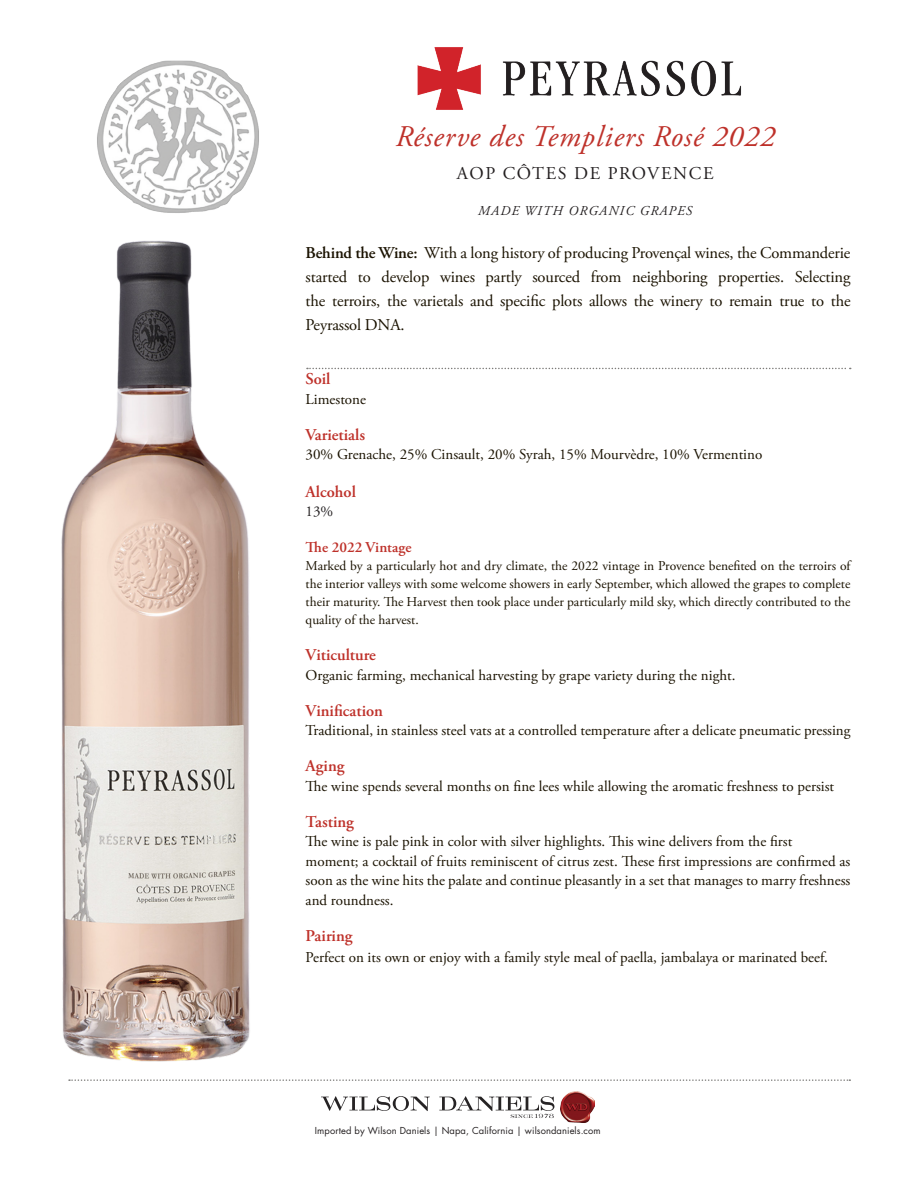
<style>
.page{position:relative;width:918px;height:1188px;background:#fff}
.page>*{position:absolute;margin:0;border:0;box-sizing:border-box;transform-origin:0 0}
.t1{font:italic 30px "Adobe Garamond Pro";letter-spacing:.03em;color:#be312a}
.t2{font:18px "Adobe Garamond Pro";letter-spacing:.09em;color:#231f20}
.t3{font:16.5px/24px "Adobe Garamond Pro";letter-spacing:-.01em;color:#1a1200;text-align:justify}
.t4{font:600 16.5px "Adobe Garamond Pro";color:#be312a}
.t5{font:15px/19.5px "Adobe Garamond Pro";color:#1a1200;text-align:justify}
.t6{font:600 15px "Adobe Garamond Pro";color:#be312a}
.t7{font:15px "Adobe Garamond Pro";color:#231f20}
.t8{font:13.5px/18px "Adobe Garamond Pro";color:#1a1200;text-align:justify}
.t9{font:italic 13.5px "Adobe Garamond Pro";letter-spacing:.09em;color:#231f20}
.t10{font:9.3px "Futura Std";letter-spacing:.01em;color:#231f20}
.s1{font-weight:600}
</style>
<div class="page">
<svg style="left:69px;top:1079px;width:781px;height:2px"></svg>
<svg style="left:321px;top:1096px;width:109px;height:15px"></svg>
<img style="left:561px;top:1091px;width:34px;height:32px">
<svg style="left:439px;top:1096px;width:115px;height:22px"></svg>
<img style="left:417px;top:47px;width:325px;height:63px">
<img style="left:97px;top:60px;width:162px;height:153px">
<svg style="left:307px;top:368px;width:544px;height:1px"></svg>
<img style="left:61px;top:240px;width:189px;height:822px">
<p class="t1" style="left:395px;top:119px;width:381px">Réserve des Templiers Rosé 2022</p>
<p class="t2" style="left:457px;top:163px;width:258px">AOP CÔTES DE PROVENCE</p>
<p class="t9" style="left:478px;top:203px;width:216px">MADE WITH ORGANIC GRAPES</p>
<p class="t3" style="left:306px;top:242px;width:546px"><span class="s1">Behind the Wine:</span> With a long history of producing Provençal wines, the Commanderie started to develop wines partly sourced from neighboring properties. Selecting the terroirs, the varietals and specific plots allows the winery to remain true to the Peyrassol DNA.</p>
<p class="t4" style="left:306px;top:369px;width:26px">Soil</p>
<p class="t5" style="left:306px;top:390px;width:62px">Limestone</p>
<p class="t4" style="left:306px;top:425px;width:61px">Varietials</p>
<p class="t5" style="left:306px;top:445px;width:458px">30% Grenache, 25% Cinsault, 20% Syrah, 15% Mourvèdre, 10% Vermentino</p>
<p class="t4" style="left:306px;top:482px;width:52px">Alcohol</p>
<p class="t7" style="left:306px;top:502px;width:29px">13%</p>
<p class="t6" style="left:306px;top:539px;width:107px">The 2022 Vintage</p>
<p class="t8" style="left:306px;top:557px;width:546px">Marked by a particularly hot and dry climate, the 2022 vintage in Provence benefited on the terroirs of the interior valleys with some welcome showers in early September, which allowed the grapes to complete their maturity. The Harvest then took place under particularly mild sky, which directly contributed to the quality of the harvest.</p>
<p class="t4" style="left:306px;top:645px;width:72px">Viticulture</p>
<p class="t5" style="left:306px;top:666px;width:431px">Organic farming, mechanical harvesting by grape variety during the night.</p>
<p class="t4" style="left:306px;top:701px;width:79px">Vinification</p>
<p class="t5" style="left:306px;top:721px;width:546px">Traditional, in stainless steel vats at a controlled temperature after a delicate pneumatic pressing</p>
<p class="t4" style="left:306px;top:756px;width:40px">Aging</p>
<p class="t5" style="left:306px;top:777px;width:530px">The wine spends several months on fine lees while allowing the aromatic freshness to persist</p>
<p class="t4" style="left:306px;top:812px;width:50px">Tasting</p>
<p class="t5" style="left:306px;top:832px;width:488px">The wine is pale pink in color with silver highlights. This wine delivers from the first</p>
<p class="t5" style="left:306px;top:852px;width:546px">moment; a cocktail of fruits reminiscent of citrus zest. These first impressions are confirmed as soon as the wine hits the palate and continue pleasantly in a set that manages to marry freshness and roundness.</p>
<p class="t4" style="left:306px;top:926px;width:48px">Pairing</p>
<p class="t5" style="left:306px;top:948px;width:524px">Perfect on its own or enjoy with a family style meal of paella, jambalaya or marinated beef.</p>
<p class="t10" style="left:315px;top:1125px;width:287px">Imported by Wilson Daniels | Napa, California | wilsondaniels.com</p>
</div>
